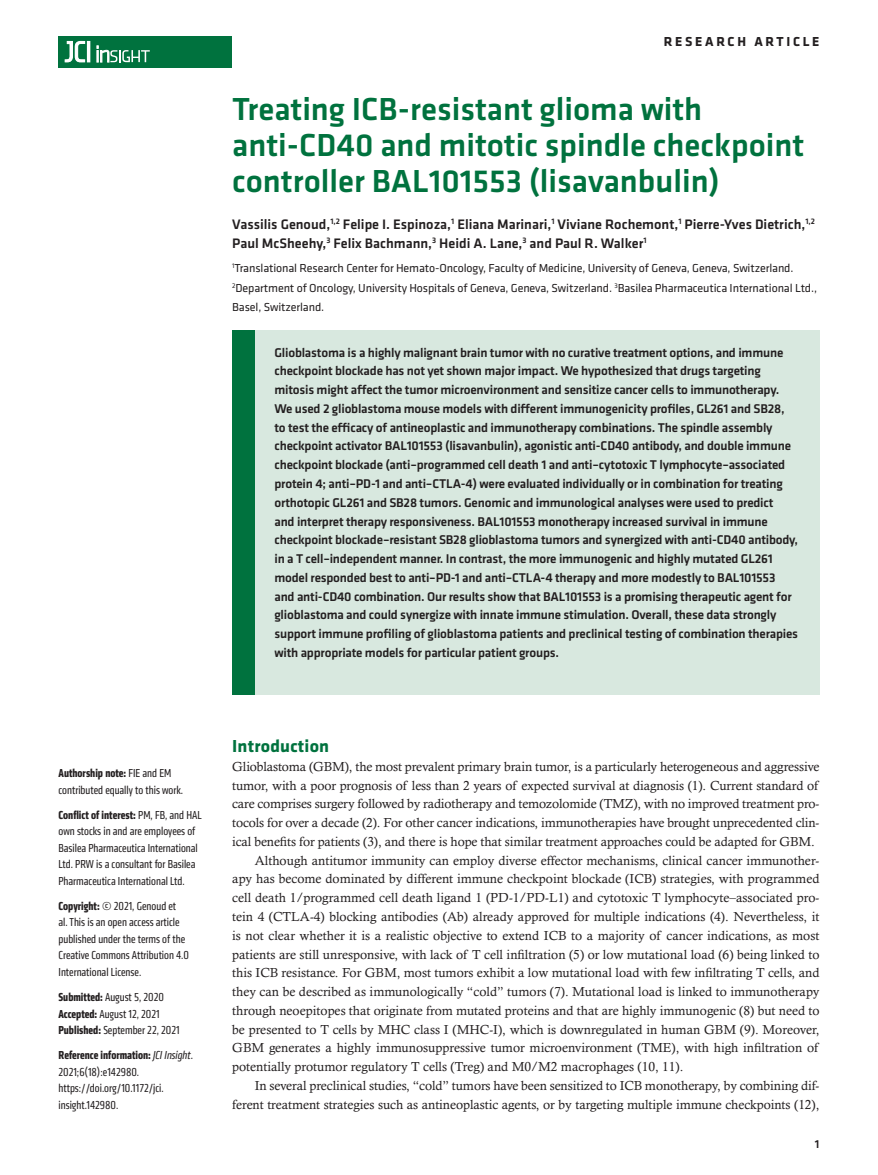
<style>
.page{position:relative;width:878px;height:1175px;background:#fff}
.page>*{position:absolute;margin:0;border:0;box-sizing:border-box;transform-origin:0 0}
.t1{font:500 33px/36px "Klavika Basic";color:#00723e}
.t2{font:700 18px "Klavika";letter-spacing:.01em;color:#00723e}
.t3{font:500 14.25px/19.5px "Klavika Basic";color:#231f20}
.t4{font:700 13.5px "Klavika Basic";letter-spacing:.2em;color:#231f20}
.t5{font:13.2px "Calisto MT Std";color:#231f20}
.t6{font:500 13.2px/18.8px "Klavika Basic";letter-spacing:-.015em;color:#231f20}
.t7{font:condensed 12px/16.5px "Klavika";color:#231f20}
.t8{font:12px/19.5px "Klavika";letter-spacing:-.01em;color:#231f20}
.t9{font:500 12px "Klavika Basic";color:#231f20}
.s1{font-weight:700}
.s2{font-style:italic}
</style>
<div class="page">
<div style="left:59px;top:36px;width:173px;height:31px;background:#00723e"></div>
<hr style="left:87px;top:41px;width:3px;height:21px;background:#fff">
<svg style="left:64px;top:41px;width:21px;height:22px"></svg>
<svg style="left:97px;top:46px;width:53px;height:16px"></svg>
<div style="left:232px;top:330px;width:587px;height:364px;background:#d8e8df"></div>
<div style="left:232px;top:330px;width:22px;height:364px;background:#00723e"></div>
<p class="t4" style="left:663px;top:32px;width:157px">RESEARCH ARTICLE</p>
<h1 class="t1" style="left:232px;top:91px;width:573px">Treating ICB-resistant glioma with anti-CD40 and mitotic spindle checkpoint controller BAL101553 (lisavanbulin)</h1>
<p class="t3" style="left:232px;top:214px;width:584px">Vassilis Genoud,<sup>1,2</sup> Felipe I. Espinoza,<sup>1</sup> Eliana Marinari,<sup>1</sup> Viviane Rochemont,<sup>1</sup> Pierre-Yves Dietrich,<sup>1,2<br></sup>Paul McSheehy,<sup>3</sup> Felix Bachmann,<sup>3</sup> Heidi A. Lane,<sup>3</sup> and Paul R. Walker<sup>1</sup></p>
<p class="t8" style="left:232px;top:258px;width:586px"><sup>1</sup>Translational Research Center for Hemato-Oncology, Faculty of Medicine, University of Geneva, Geneva, Switzerland.<br><sup>2</sup>Department of Oncology, University Hospitals of Geneva, Geneva, Switzerland. <sup>3</sup>Basilea Pharmaceutica International Ltd.,<br>Basel, Switzerland.</p>
<p class="t6" style="left:274px;top:342px;width:525px">Glioblastoma is a highly malignant brain tumor with no curative treatment options, and immune checkpoint blockade has not yet shown major impact. We hypothesized that drugs targeting mitosis might affect the tumor microenvironment and sensitize cancer cells to immunotherapy.<br>We used 2 glioblastoma mouse models with different immunogenicity profiles, GL261 and SB28, to test the efficacy of antineoplastic and immunotherapy combinations. The spindle assembly checkpoint activator BAL101553 (lisavanbulin), agonistic anti-CD40 antibody, and double immune checkpoint blockade (anti–programmed cell death 1 and anti–cytotoxic T lymphocyte–associated protein 4; anti–PD-1 and anti–CTLA-4) were evaluated individually or in combination for treating orthotopic GL261 and SB28 tumors. Genomic and immunological analyses were used to predict<br>and interpret therapy responsiveness. BAL101553 monotherapy increased survival in immune checkpoint blockade–resistant SB28 glioblastoma tumors and synergized with anti-CD40 antibody, in a T cell–independent manner. In contrast, the more immunogenic and highly mutated GL261 model responded best to anti–PD-1 and anti–CTLA-4 therapy and more modestly to BAL101553 and anti-CD40 combination. Our results show that BAL101553 is a promising therapeutic agent for glioblastoma and could synergize with innate immune stimulation. Overall, these data strongly support immune profiling of glioblastoma patients and preclinical testing of combination therapies with appropriate models for particular patient groups.</p>
<p class="t7" style="left:59px;top:765px;width:126px"><span class="s1">Authorship note:</span> FIE and EM contributed equally to this work.</p>
<p class="t7" style="left:59px;top:806px;width:145px"><span class="s1">Conflict of interest:</span> PM, FB, and HAL own stocks in and are employees of Basilea Pharmaceutica International Ltd. PRW is a consultant for Basilea Pharmaceutica International Ltd.</p>
<p class="t7" style="left:59px;top:897px;width:132px"><span class="s1">Copyright:</span> © 2021, Genoud et<br>al. This is an open access article published under the terms of the<br>Creative Commons Attribution 4.0<br>International License.</p>
<p class="t7" style="left:59px;top:988px;width:123px"><span class="s1">Submitted:</span> August 5, 2020<br><span class="s1">Accepted:</span> August 12, 2021<br><span class="s1">Published:</span> September 22, 2021</p>
<p class="t7" style="left:59px;top:1046px;width:136px"><span class="s1">Reference information:</span> <span class="s2">JCI Insight</span>.<br>2021;6(18):e142980. https://doi.org/10.1172/jci. insight.142980.</p>
<h2 class="t2" style="left:232px;top:733px;width:98px">Introduction</h2>
<p class="t5" style="left:232px;top:758px;width:588px">Glioblastoma (GBM), the most prevalent primary brain tumor, is a particularly heterogeneous and aggressive</p>
<p class="t5" style="left:232px;top:777px;width:587px">tumor, with a poor prognosis of less than 2 years of expected survival at diagnosis (1). Current standard of</p>
<p class="t5" style="left:232px;top:796px;width:588px">care comprises surgery followed by radiotherapy and temozolomide (TMZ), with no improved treatment pro-</p>
<p class="t5" style="left:232px;top:815px;width:588px">tocols for over a decade (2). For other cancer indications, immunotherapies have brought unprecedented clin-</p>
<p class="t5" style="left:232px;top:833px;width:584px">ical benefits for patients (3), and there is hope that similar treatment approaches could be adapted for GBM.</p>
<p class="t5" style="left:255px;top:852px;width:566px">Although antitumor immunity can employ diverse effector mechanisms, clinical cancer immunother-</p>
<p class="t5" style="left:232px;top:871px;width:588px">apy has become dominated by different immune checkpoint blockade (ICB) strategies, with programmed</p>
<p class="t5" style="left:232px;top:890px;width:588px">cell death 1/programmed cell death ligand 1 (PD-1/PD-L1) and cytotoxic T lymphocyte–associated pro-</p>
<p class="t5" style="left:232px;top:909px;width:588px">tein 4 (CTLA-4) blocking antibodies (Ab) already approved for multiple indications (4). Nevertheless, it</p>
<p class="t5" style="left:232px;top:927px;width:588px">is not clear whether it is a realistic objective to extend ICB to a majority of cancer indications, as most</p>
<p class="t5" style="left:232px;top:946px;width:588px">patients are still unresponsive, with lack of T cell infiltration (5) or low mutational load (6) being linked to</p>
<p class="t5" style="left:232px;top:965px;width:588px">this ICB resistance. For GBM, most tumors exhibit a low mutational load with few infiltrating T cells, and</p>
<p class="t5" style="left:232px;top:984px;width:588px">they can be described as immunologically “cold” tumors (7). Mutational load is linked to immunotherapy</p>
<p class="t5" style="left:232px;top:1002px;width:588px">through neoepitopes that originate from mutated proteins and that are highly immunogenic (8) but need to</p>
<p class="t5" style="left:232px;top:1021px;width:588px">be presented to T cells by MHC class I (MHC-I), which is downregulated in human GBM (9). Moreover,</p>
<p class="t5" style="left:232px;top:1040px;width:587px">GBM generates a highly immunosuppressive tumor microenvironment (TME), with high infiltration of</p>
<p class="t5" style="left:232px;top:1059px;width:452px">potentially protumor regulatory T cells (Treg) and M0/M2 macrophages (10, 11).</p>
<p class="t5" style="left:255px;top:1077px;width:566px">In several preclinical studies, “cold” tumors have been sensitized to ICB monotherapy, by combining dif-</p>
<p class="t5" style="left:232px;top:1096px;width:588px">ferent treatment strategies such as antineoplastic agents, or by targeting multiple immune checkpoints (12),</p>
<p class="t9" style="left:814px;top:1135px;width:6px">1</p>
</div>
